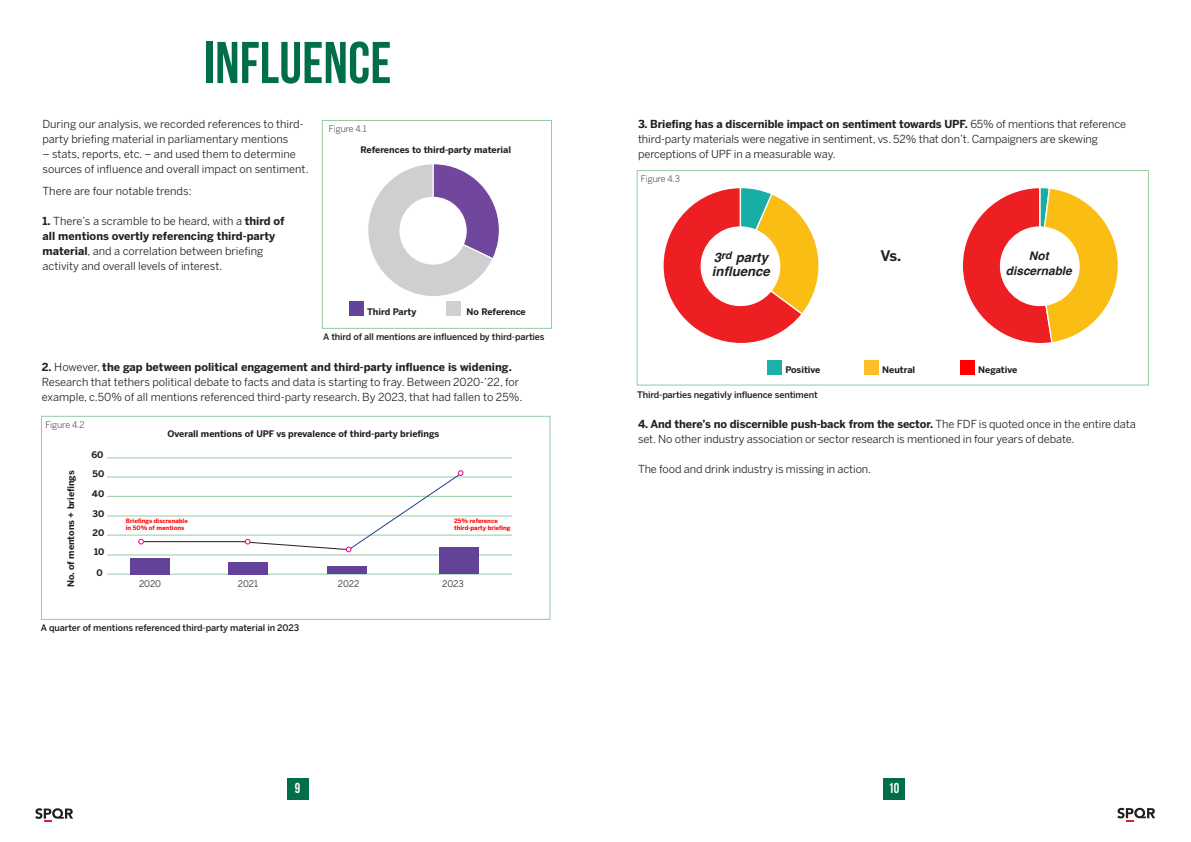
<style>
.page{position:relative;width:1191px;height:842px;background:#fff}
.page>*{position:absolute;margin:0;border:0;box-sizing:border-box;transform-origin:0 0}
.HEADLINE{font:700 58.8px "Bebas Neue";letter-spacing:.005em;color:#006e46}
.t1{font:700 14.5px "Benton Sans";color:#231f20}
.t2{font:700 14.4px "Bebas Neue";color:#fff}
.t3{font:italic 700 13.2px "Helvetica";color:#231f20}
.t4{font:italic 700 11.9px/14.8px "Helvetica";color:#231f20;text-align:center}
.STANDFIRST{font:11px/15px "Benton Sans";letter-spacing:-.01em;color:#231f20}
.t5{font:700 9px "Benton Sans";color:#231f20}
.STANDFIRST-2{font:500 9px "Benton Sans";letter-spacing:-.01em;color:#231f20}
.STANDFIRST-3{font:300 9px "Benton Sans";letter-spacing:-.01em;color:#231f20}
.t6{font:9px "Benton Sans";letter-spacing:-.01em;color:#231f20}
.t7{font:700 6px/7.2px "Benton Sans";color:#f00}
.s1{font-weight:700}
</style>
<div class="page">
<svg style="left:35px;top:808px;width:38px;height:14px"></svg>
<svg style="left:1117px;top:808px;width:38px;height:14px"></svg>
<div style="left:883px;top:778px;width:21px;height:21px;background:#006e46"></div>
<div style="left:287px;top:778px;width:21px;height:21px;background:#006e46"></div>
<div style="left:322px;top:120px;width:230px;height:209px;background:#fff;border:1px solid #94cba3"></div>
<svg style="left:368px;top:164px;width:131px;height:132px"></svg>
<div style="left:636px;top:170px;width:513px;height:216px;background:#fff;border:1px solid #94cba3"></div>
<svg style="left:663px;top:188px;width:156px;height:155px"></svg>
<svg style="left:963px;top:188px;width:155px;height:155px"></svg>
<div style="left:41px;top:416px;width:509px;height:204px;background:#fff;border:1px solid #94cba3"></div>
<hr style="left:107px;top:458px;width:405px;height:1px;background:#94cba3">
<hr style="left:107px;top:477px;width:405px;height:1px;background:#94cba3">
<hr style="left:107px;top:496px;width:405px;height:1px;background:#94cba3">
<hr style="left:107px;top:516px;width:405px;height:1px;background:#94cba3">
<hr style="left:107px;top:535px;width:405px;height:1px;background:#94cba3">
<hr style="left:107px;top:555px;width:405px;height:1px;background:#94cba3">
<hr style="left:107px;top:574px;width:405px;height:1px;background:#94cba3">
<div style="left:130px;top:558px;width:40px;height:16px;background:#63439a"></div>
<div style="left:228px;top:562px;width:40px;height:12px;background:#63439a"></div>
<div style="left:327px;top:566px;width:39px;height:8px;background:#63439a"></div>
<div style="left:439px;top:548px;width:39px;height:26px;background:#63439a"></div>
<hr style="left:144px;top:541px;width:102px;height:1px;background:#231f20">
<svg style="left:138px;top:539px;width:6px;height:5px"></svg>
<svg style="left:245px;top:470px;width:218px;height:82px"></svg>
<div style="left:767px;top:360px;width:14px;height:14px;background:#1ab1a7"></div>
<div style="left:864px;top:360px;width:14px;height:14px;background:#fdbd26"></div>
<div style="left:960px;top:360px;width:14px;height:14px;background:#f00"></div>
<div style="left:349px;top:301px;width:14px;height:15px;background:#63439b"></div>
<div style="left:446px;top:301px;width:14px;height:15px;background:#cfcfce"></div>
<p class="HEADLINE" style="left:204px;top:30px;width:189px">INFLUENCE</p>
<p class="STANDFIRST" style="left:43px;top:116px;width:263px">During our analysis, we recorded references to third&shy;party briefing material in parliamentary mentions</p>
<p class="STANDFIRST" style="left:43px;top:146px;width:268px">– stats, reports, etc. – and used them to determine sources of influence and overall impact on sentiment.</p>
<p class="STANDFIRST" style="left:43px;top:184px;width:151px">There are four notable trends:</p>
<p class="STANDFIRST" style="left:43px;top:214px;width:244px"><span class="s1">1.</span> There’s a scramble to be heard, with a <span class="s1">third of all mentions overtly referencing third-party material</span>, and a correlation between briefing activity and overall levels of interest.</p>
<p class="STANDFIRST-3" style="left:329px;top:123px;width:39px">Figure 4.1</p>
<p class="t5" style="left:360px;top:145px;width:152px">References to third-party material</p>
<p class="t5" style="left:367px;top:306px;width:51px">Third Party</p>
<p class="t5" style="left:466px;top:306px;width:61px">No Reference</p>
<p class="STANDFIRST-2" style="left:323px;top:331px;width:223px">A third of all mentions are influenced by third-parties</p>
<p class="STANDFIRST" style="left:42px;top:359px;width:482px"><span class="s1">2.</span> However, <span class="s1">the gap between political engagement and third-party influence is widening.<br></span>Research that tethers political debate to facts and data is starting to fray. Between 2020-’22, for example, c.50% of all mentions referenced third-party research. By 2023, that had fallen to 25%.</p>
<p class="STANDFIRST-3" style="left:45px;top:419px;width:41px">Figure 4.2</p>
<p class="t5" style="left:91px;top:450px;width:14px">60</p>
<p class="t5" style="left:168px;top:428px;width:273px">Overall mentions of UPF vs prevalence of third-party briefings</p>
<p class="t5" style="left:93px;top:468px;width:13px">50</p>
<p class="t5" style="left:66px;top:587px;width:118px;rotate:-90deg">No. of mentons + briefings</p>
<p class="t5" style="left:92px;top:488px;width:14px">40</p>
<p class="t5" style="left:92px;top:508px;width:13px">30</p>
<p class="t7" style="left:126px;top:517px;width:64px">Briefings discrenable in 50% of mentions</p>
<p class="t7" style="left:454px;top:517px;width:58px">25% reference third-party briefing</p>
<p class="t5" style="left:93px;top:527px;width:13px">20</p>
<p class="t5" style="left:94px;top:547px;width:12px">10</p>
<p class="t5" style="left:97px;top:567px;width:8px">0</p>
<p class="t6" style="left:238px;top:578px;width:22px">2021</p>
<p class="t6" style="left:338px;top:579px;width:23px">2022</p>
<p class="t6" style="left:442px;top:578px;width:23px">2023</p>
<p class="STANDFIRST-2" style="left:41px;top:622px;width:260px">A quarter of mentions referenced third-party material in 2023</p>
<p class="t6" style="left:139px;top:578px;width:24px">2020</p>
<p class="STANDFIRST" style="left:638px;top:116px;width:489px"><span class="s1">3. Briefing has a discernible impact on sentiment towards UPF.</span> 65% of mentions that reference third-party materials were negative in sentiment, vs. 52% that don’t. Campaigners are skewing perceptions of UPF in a measurable way.</p>
<p class="STANDFIRST-3" style="left:641px;top:173px;width:41px">Figure 4.3</p>
<p class="t3" style="left:714px;top:249px;width:56px">3<sup>rd</sup> party</p>
<p class="t1" style="left:880px;top:247px;width:22px">Vs.</p>
<p class="t3" style="left:712px;top:264px;width:59px">influence</p>
<p class="t4" style="left:1005px;top:249px;width:68px">Not discernable</p>
<p class="t5" style="left:785px;top:365px;width:36px">Positive</p>
<p class="t5" style="left:882px;top:365px;width:35px">Neutral</p>
<p class="t5" style="left:978px;top:365px;width:40px">Negative</p>
<p class="STANDFIRST-2" style="left:637px;top:390px;width:182px">Third-parties negativly influence sentiment</p>
<p class="STANDFIRST" style="left:638px;top:416px;width:499px"><span class="s1">4. And there’s no discernible push-back from the sector.</span> The FDF is quoted once in the entire data set. No other industry association or sector research is mentioned in four years of debate.</p>
<p class="STANDFIRST" style="left:638px;top:461px;width:235px">The food and drink industry is missing in action.</p>
<p class="t2" style="left:295px;top:780px;width:7px">9</p>
<p class="t2" style="left:888px;top:780px;width:13px">10</p>
</div>
